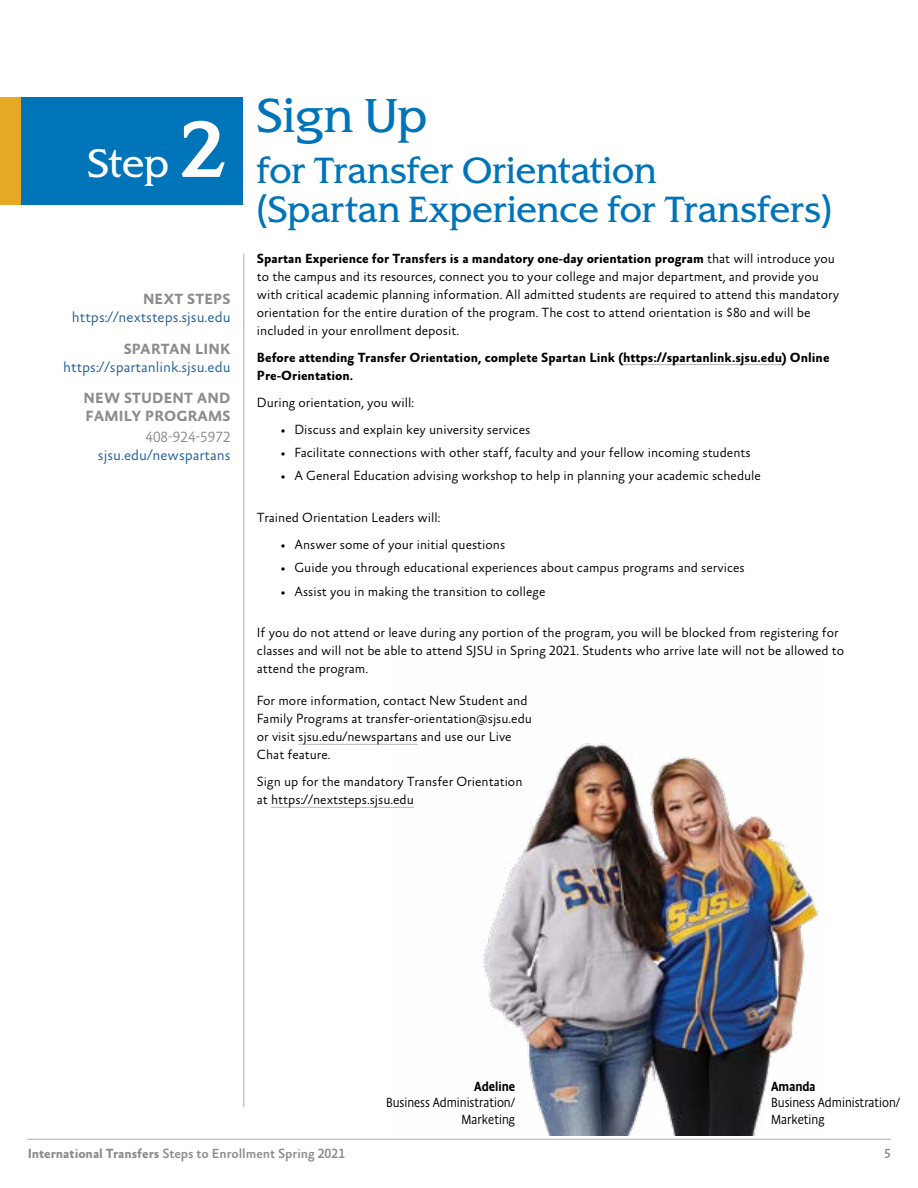
<style>
.page{position:relative;width:918px;height:1188px;background:#fff}
.page>*{position:absolute;margin:0;border:0;box-sizing:border-box;transform-origin:0 0}
.t1{font:45px "SJSU Spartan";color:#0074b9}
.t2{font:37.5px "SJSU Spartan";color:#fff}
.t3{font:34.5px/39px "SJSU Spartan";color:#0074b9}
.t4{font:300 15px "Absara Sans OT";color:#215e9e}
.t5{font:700 15px/18px "Absara Sans OT";letter-spacing:.01em;color:#8a8c8e}
.t6{font:300 15px "Absara Sans OT";color:#8a8c8e}
.t7{font:300 13.5px/18px "Absara Sans OT";color:#000}
.t8{font:700 13.5px/18px "Absara Sans OT";color:#000}
.t9{font:300 13.5px/16.5px "Absara Sans Head OT";color:#000;text-align:right}
.t10{font:500 13.5px "Absara Sans OT";letter-spacing:-.005em;color:#8a8c8e}
.t11{font:500 13.5px "Absara Sans Head OT";color:#000}
.s1{font-weight:700;font-size:75px}
.s2{font-weight:700}
</style>
<div class="page">
<hr style="left:27px;top:1139px;width:864px;height:1px;background:#8b8b8c">
<hr style="left:243px;top:254px;width:1px;height:853px;background:#c6c4c9">
<div style="left:1px;top:97px;width:242px;height:108px;background:#0074b9"></div>
<div style="left:0;top:97px;width:21px;height:108px;background:#e5a923"></div>
<hr style="left:623px;top:364px;width:159px;height:1px;background:#b7b4bb">
<img style="left:396px;top:743px;width:423px;height:393px">
<hr style="left:298px;top:744px;width:120px;height:1px;background:#b7b4bb">
<hr style="left:271px;top:807px;width:143px;height:1px;background:#b7b4bb">
<h2 class="t2" style="left:87px;top:139px;width:139px">Step <span class="s1">2</span></h2>
<p class="t5" style="left:143px;top:291px;width:89px">NEXT STEPS</p>
<p class="t4" style="left:72px;top:309px;width:160px">https://nextsteps.sjsu.edu</p>
<p class="t5" style="left:124px;top:341px;width:108px">SPARTAN LINK</p>
<p class="t4" style="left:63px;top:359px;width:169px">https://spartanlink.sjsu.edu</p>
<p class="t5" style="left:84px;top:390px;width:148px">NEW STUDENT AND<br>FAMILY PROGRAMS</p>
<p class="t6" style="left:146px;top:429px;width:87px">408-924-5972</p>
<p class="t4" style="left:98px;top:447px;width:134px">sjsu.edu/newspartans</p>
<h1 class="t1" style="left:257px;top:87px;width:172px">Sign Up</h1>
<h3 class="t3" style="left:257px;top:151px;width:577px">for Transfer Orientation<br>(Spartan Experience for Transfers)</h3>
<p class="t7" style="left:257px;top:250px;width:584px"><span class="s2">Spartan Experience for Transfers is a mandatory one-day orientation program</span> that will introduce you to the campus and its resources, connect you to your college and major department, and provide you with critical academic planning information. All admitted students are required to attend this mandatory orientation for the entire duration of the program. The cost to attend orientation is $80 and will be included in your enrollment deposit.</p>
<p class="t8" style="left:257px;top:349px;width:574px">Before attending Transfer Orientation, complete Spartan Link (https://spartanlink.sjsu.edu) Online<br>Pre-Orientation.</p>
<p class="t7" style="left:257px;top:394px;width:158px">During orientation, you will:</p>
<p class="t7" style="left:281px;top:421px;width:251px">• Discuss and explain key university services</p>
<p class="t7" style="left:281px;top:444px;width:471px">• Facilitate connections with other staff, faculty and your fellow incoming students</p>
<p class="t7" style="left:281px;top:468px;width:482px">• A General Education advising workshop to help in planning your academic schedule</p>
<p class="t7" style="left:257px;top:509px;width:185px">Trained Orientation Leaders will:</p>
<p class="t7" style="left:281px;top:536px;width:226px">• Answer some of your initial questions</p>
<p class="t7" style="left:281px;top:560px;width:465px">• Guide you through educational experiences about campus programs and services</p>
<p class="t7" style="left:281px;top:583px;width:266px">• Assist you in making the transition to college</p>
<p class="t7" style="left:257px;top:624px;width:589px">If you do not attend or leave during any portion of the program, you will be blocked from registering for classes and will not be able to attend SJSU in Spring 2021. Students who arrive late will not be allowed to attend the program.</p>
<p class="t7" style="left:257px;top:693px;width:277px">For more information, contact New Student and Family Programs at transfer-orientation@sjsu.edu or visit sjsu.edu/newspartans and use our Live Chat feature.</p>
<p class="t7" style="left:257px;top:774px;width:267px">Sign up for the mandatory Transfer Orientation at https://nextsteps.sjsu.edu</p>
<p class="t11" style="left:474px;top:1078px;width:42px">Adeline</p>
<p class="t9" style="left:386px;top:1095px;width:131px">Business Administration/<br>Marketing</p>
<p class="t11" style="left:771px;top:1078px;width:46px">Amanda</p>
<p class="t9" style="left:771px;top:1095px;width:131px;text-align:left">Business Administration/<br>Marketing</p>
<p class="t10" style="left:28px;top:1147px;width:319px"><span class="s2">International Transfers</span> Steps to Enrollment Spring 2021</p>
<p class="t10" style="left:884px;top:1147px;width:8px">5</p>
</div>
